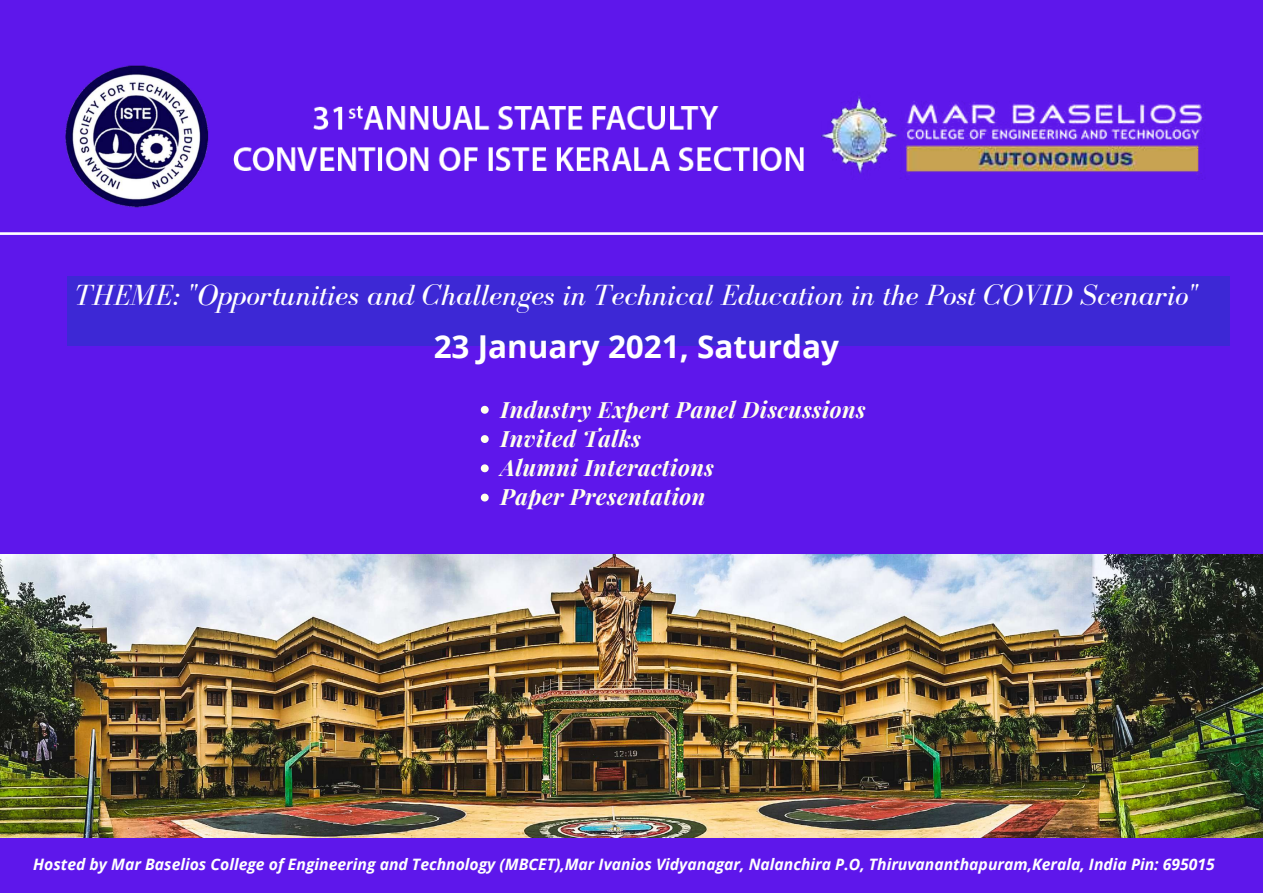
<style>
.page{position:relative;width:1263px;height:893px;background:#5e17eb}
.page>*{position:absolute;margin:0;border:0;box-sizing:border-box;transform-origin:0 0}
.t1{font:700 31.5px "Open Sans";color:#fff}
.t2{font:italic 30px "Bodoni FLF";color:#fff}
.t3{font:italic 700 22.5px/29.2px "Playfair Display";letter-spacing:.02em;color:#ffe}
.t4{font:italic 700 15.75px "Open Sans";color:#fff}
</style>
<div class="page">
<img style="left:0;top:554px;width:1263px;height:283px">
<svg style="left:0;top:232px;width:1263px;height:3px;background:#ede6fc"></svg>
<img style="left:821px;top:96px;width:383px;height:84px">
<img style="left:65px;top:65px;width:144px;height:143px">
<div style="left:67px;top:276px;width:1162px;height:70px;background:#3d28d5"></div>
<img style="left:233px;top:105px;width:571px;height:66px">
<svg style="left:481px;top:406px;width:8px;height:8px"></svg>
<svg style="left:481px;top:435px;width:8px;height:8px"></svg>
<svg style="left:481px;top:464px;width:8px;height:8px"></svg>
<svg style="left:481px;top:493px;width:8px;height:8px"></svg>
<h2 class="t2" style="left:75px;top:278px;width:1125px">THEME: "Opportunities and Challenges in Technical Education in the Post COVID Scenario"</h2>
<h1 class="t1" style="left:434px;top:324px;width:407px">23 January 2021, Saturday</h1>
<h3 class="t3" style="left:500px;top:394px;width:367px">Industry Expert Panel Discussions<br>Invited Talks<br>Alumni Interactions<br>Paper Presentation</h3>
<p class="t4" style="left:33px;top:853px;width:1183px">Hosted by Mar Baselios College of Engineering and Technology (MBCET),Mar Ivanios Vidyanagar, Nalanchira P.O, Thiruvananthapuram,Kerala, India Pin: 695015</p>
</div>
